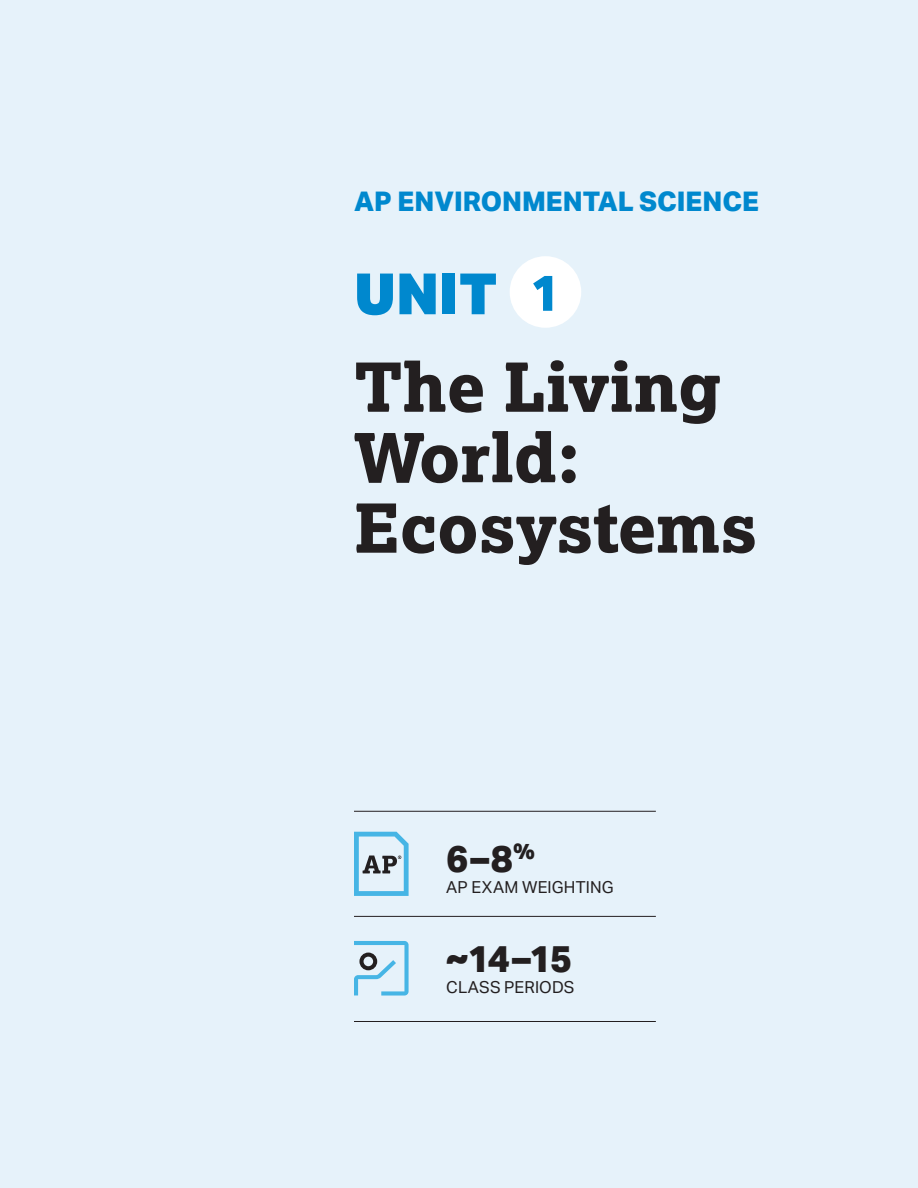
<style>
.page{position:relative;width:918px;height:1188px;background:#e6f2fa}
.page>*{position:absolute;margin:0;border:0;box-sizing:border-box;transform-origin:0 0}
.t1{font:800 67.5px/70.5px "Lexia";color:#231f20}
.t2{font:900 57px "Aktiv Grotesk";color:#0088ce}
.t3{font:800 50.4px "Aktiv Grotesk";color:#0088ce}
.t4{font:800 37.5px "Aktiv Grotesk";color:#231f20}
.t5{font:800 27px "Aktiv Grotesk";color:#0088ce}
.t6{font:16.5px "Aktiv Grotesk";letter-spacing:.01em;color:#231f20}
</style>
<div class="page">
<svg style="left:354px;top:832px;width:55px;height:64px"></svg>
<hr style="left:354px;top:811px;width:302px;height:1px;background:#231f20">
<hr style="left:354px;top:916px;width:302px;height:1px;background:#231f20">
<hr style="left:354px;top:1021px;width:302px;height:1px;background:#231f20">
<svg style="left:354px;top:941px;width:55px;height:55px"></svg>
<div style="left:510px;top:256px;width:71px;height:72px;background:#fff;border-radius:50%"></div>
<div style="left:27px;top:114px;width:36px;height:37px;border:1px solid #231f20;border-radius:50%"></div>
<div style="left:27px;top:578px;width:36px;height:37px;border:1px solid #231f20;border-radius:50%"></div>
<div style="left:27px;top:1037px;width:36px;height:37px;border:1px solid #231f20;border-radius:50%"></div>
<h3 class="t5" style="left:354px;top:184px;width:406px">AP ENVIRONMENTAL SCIENCE</h3>
<h2 class="t2" style="left:354px;top:257px;width:145px">UNIT</h2>
<h3 class="t3" style="left:530px;top:261px;width:31px">1</h3>
<h1 class="t1" style="left:354px;top:351px;width:405px">The Living<br>World:<br>Ecosystems</h1>
<h3 class="t4" style="left:446px;top:835px;width:90px">6–8<sup>%</sup></h3>
<p class="t6" style="left:446px;top:878px;width:169px">AP EXAM WEIGHTING</p>
<h3 class="t4" style="left:446px;top:935px;width:127px">~14–15</h3>
<p class="t6" style="left:446px;top:978px;width:130px">CLASS PERIODS</p>
</div>
